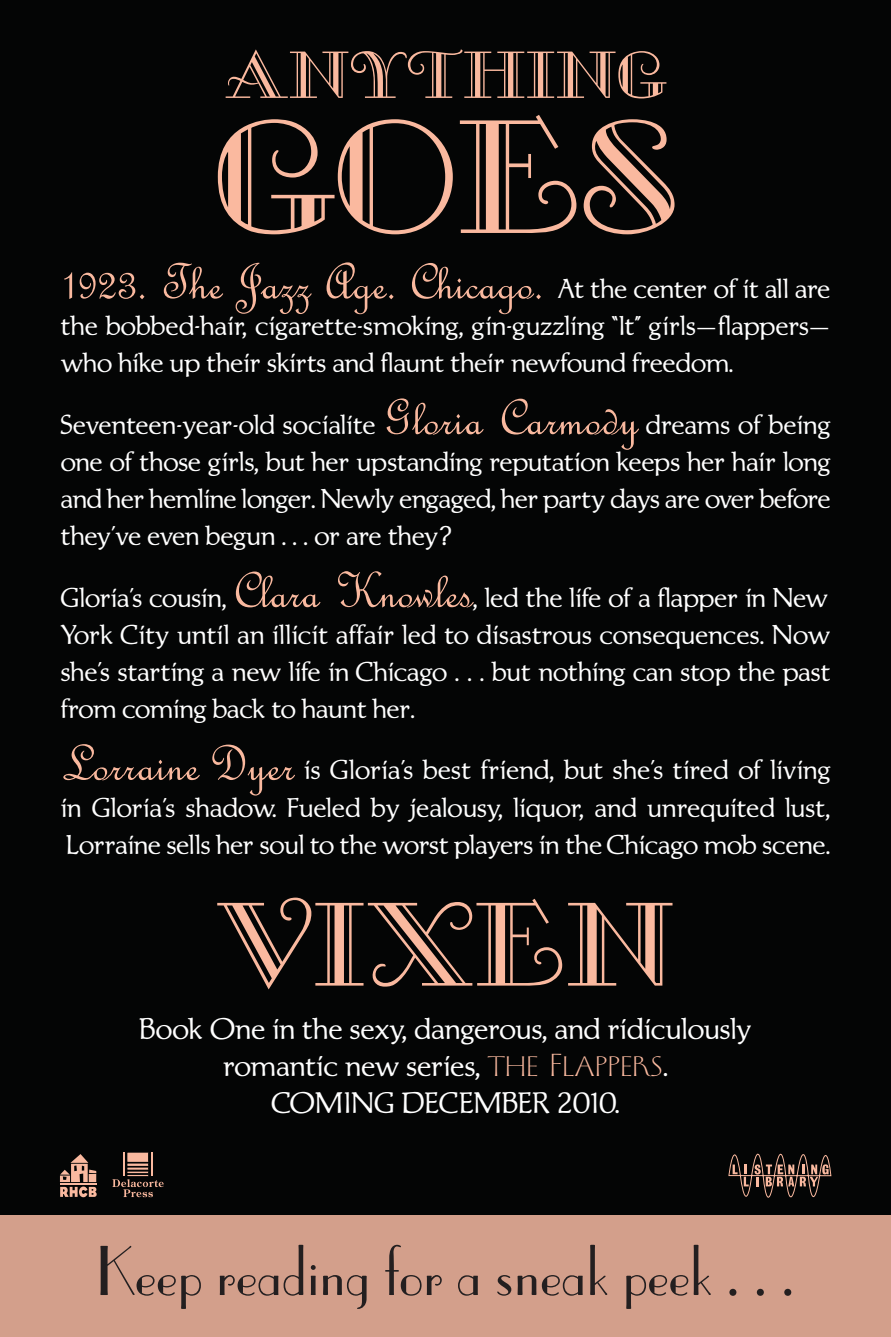
<style>
.page{position:relative;width:891px;height:1337px;background:#fff}
.page>*{position:absolute;margin:0;border:0;box-sizing:border-box;transform-origin:0 0}
.t1{font:153px "Cg Gallia";color:#fab99f}
.t2{font:112.5px "Cg Gallia";color:#fab99f}
.t3{font:67.5px "Parisian";color:#231f20}
.t4{font:63px "Cg Gallia";color:#fab99f}
.t5{font:54px "French Script";color:#fab99f}
.t6{font:27px/37.1px "P22 Lindum";letter-spacing:.015em;color:#fff;text-align:center}
.t7{font:24.75px/37.1px "P22 Lindum";letter-spacing:.01em;color:#fff;text-align:justify}
.s1{font-family:"P22 Lindum";font-size:24.75px;color:#fff}
.s2{font-family:"French Script";font-size:54px;color:#fab99f}
.s3{font-family:"Beata";font-size:31.5px;color:#fab99f}
</style>
<div class="page">
<div style="left:0;top:0;width:891px;height:1336px;background:#040505"></div>
<svg style="left:112px;top:1152px;width:52px;height:45px"></svg>
<svg style="left:60px;top:1154px;width:37px;height:43px"></svg>
<svg style="left:728px;top:1153px;width:103px;height:44px"></svg>
<div style="left:0;top:1215px;width:891px;height:121px;background:#d39f8b"></div>
<h3 class="t4" style="left:225px;top:39px;width:443px">ANYTHING</h3>
<h1 class="t1" style="left:214px;top:91px;width:464px">GOES</h1>
<h3 class="t5" style="left:61px;top:248px;width:771px">1923. The Jazz Age. Chicago. <span class="s1">At the center of it all are</span></h3>
<p class="t7" style="left:61px;top:310px;width:771px">the bobbed-hair, cigarette-smoking, gin-guzzling “It” girls—flappers— who hike up their skirts and flaunt their newfound freedom.</p>
<p class="t7" style="left:61px;top:408px;width:771px">Seventeen-year-old socialite <span class="s2">Gloria Carmody</span> dreams of being one of those girls, but her upstanding reputation keeps her hair long and her hemline longer. Newly engaged, her party days are over before they’ve even begun . . . or are they?</p>
<p class="t7" style="left:61px;top:581px;width:771px">Gloria’s cousin, <span class="s2">Clara Knowles</span>, led the life of a flapper in New York City until an illicit affair led to disastrous consequences. Now she’s starting a new life in Chicago . . . but nothing can stop the past from coming back to haunt her.</p>
<p class="t7" style="left:61px;top:754px;width:771px"><span class="s2">Lorraine Dyer</span> is Gloria’s best friend, but she’s tired of living in Gloria’s shadow. Fueled by jealousy, liquor, and unrequited lust, Lorraine sells her soul to the worst players in the Chicago mob scene.</p>
<h2 class="t2" style="left:216px;top:881px;width:461px">VIXEN</h2>
<p class="t6" style="left:139px;top:1013px;width:614px">Book One in the sexy, dangerous, and ridiculously</p>
<p class="t6" style="left:223px;top:1050px;width:446px">romantic new series, <span class="s3">the Flappers</span>.<br>COMING DECEMBER 2010.</p>
<h3 class="t3" style="left:96px;top:1244px;width:700px">Keep reading for a sneak peek . . .</h3>
</div>
